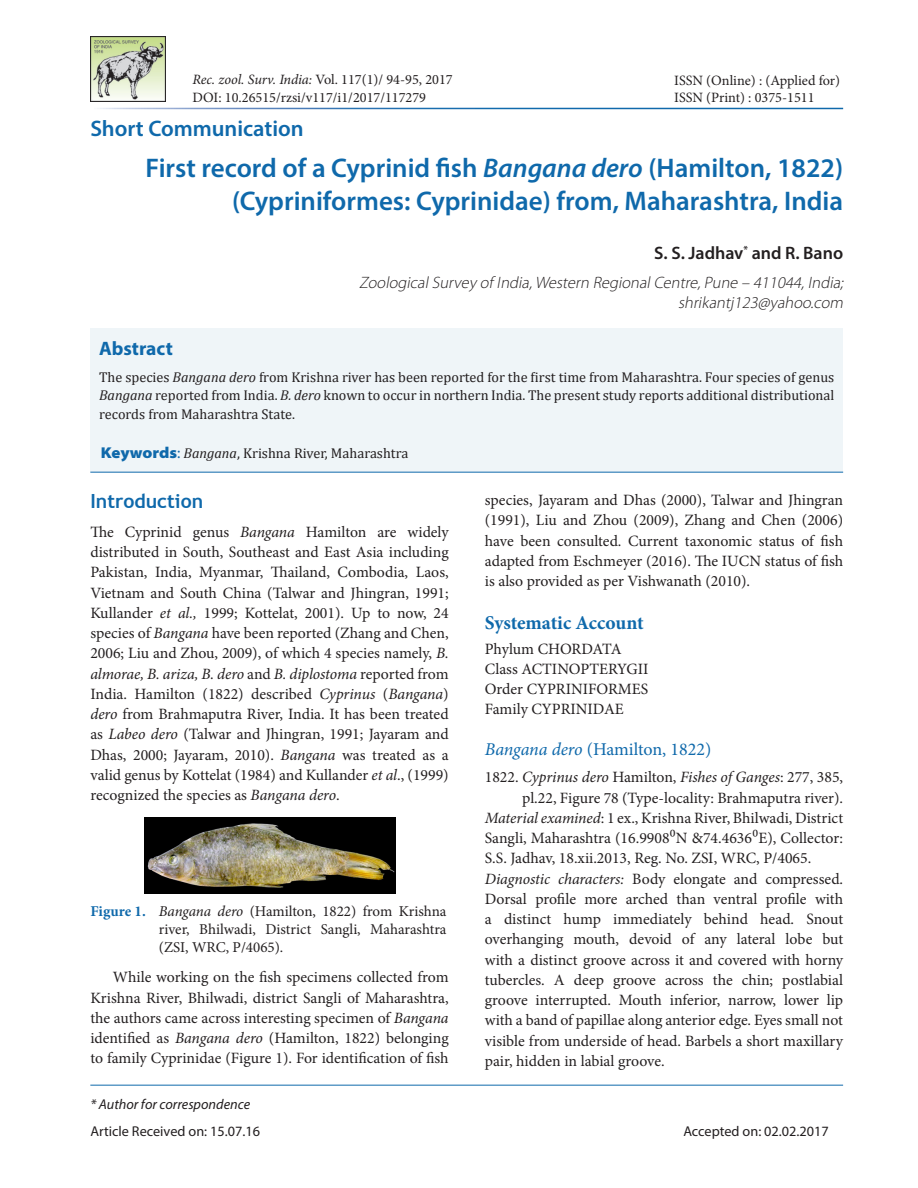
<style>
.page{position:relative;width:918px;height:1188px;background:#fff}
.page>*{position:absolute;margin:0;border:0;box-sizing:border-box;transform-origin:0 0}
.Heading{font:600 27px/33px "Myriad Pro";color:#0f69ab;text-align:right}
.Authors{font:600 22.5px "Myriad Pro";color:#0f69ab}
.Body_SubHead1{font:700 19.5px "Minion Pro";letter-spacing:-.005em;color:#0f69ab}
.Body_Head{font:700 19.5px "Trebuchet MS";color:#0f69ab}
.Abstract_Header{font:700 19.5px "Myriad Pro";color:#0f69ab}
.Body_SubHead2{font:18px "Minion Pro";letter-spacing:-.005em;color:#0f69ab}
.Authors-2{font:600 18px "Myriad Pro";color:#231f20}
.Author_Affiliations{font:italic 300 16.5px/19.8px "Myriad Pro";color:#231f20;text-align:right}
.Body_Text{font:15.75px/20.2px "Minion Pro";color:#231f20;text-align:justify}
.Body_Text_Ind_L{font:15.75px/20.2px "Minion Pro";color:#231f20;text-align:justify}
.t1{font:15px/18px "Minion Pro";color:#231f20;text-align:justify}
.Abstract_Body{font:14.25px/18.8px "Cambria";color:#231f20;text-align:justify}
.t2{font:14.25px/17.1px "Minion Pro";color:#231f20}
.t3{font:14.25px "Myriad Pro";color:#231f20}
.KeywordText{font:14.25px "Cambria";color:#231f20}
.t4{font:italic 14.25px "Myriad Pro";color:#231f20}
.s1{font-style:italic}
.s2{font-family:"Myriad Pro";font-weight:900;font-stretch:semi-expanded;font-size:15.75px;color:#0f69ab}
.s3{font-family:"Myriad Pro";font-size:15.75px;color:#0f69ab}
.s4{font-weight:700;color:#0f69ab}
.s5{font-family:"Cambria Math"}
</style>
<div class="page">
<hr style="left:90px;top:1085px;width:753px;height:1px;background:#0f69ab">
<img style="left:90px;top:36px;width:76px;height:65px">
<img style="left:144px;top:817px;width:251px;height:76px">
<div style="left:90px;top:329px;width:753px;height:143px;background:#eff5f8"></div>
<hr style="left:90px;top:472px;width:753px;height:1px;background:#0f69ab">
<p class="t2" style="left:192px;top:71px;width:262px"><span class="s1">Rec. zool. Surv. India:</span> Vol. 117(1)/ 94-95, 2017<br>DOI: 10.26515/rzsi/v117/i1/2017/117279</p>
<p class="t2" style="left:674px;top:72px;width:167px">ISSN (Online) : (Applied for)<br>ISSN (Print) : 0375-1511</p>
<p class="Authors" style="left:90px;top:114px;width:215px">Short Communication</p>
<p class="Heading" style="left:146px;top:151px;width:699px">First record of a Cyprinid fish <span class="s1">Bangana dero</span> (Hamilton, 1822) (Cypriniformes: Cyprinidae) from, Maharashtra, India</p>
<p class="Authors-2" style="left:654px;top:242px;width:190px">S. S. Jadhav<sup>*</sup> and R. Bano</p>
<p class="Author_Affiliations" style="left:359px;top:272px;width:489px">ZoologicalSurvey of India,Western RegionalCentre,Pune – 411044,India; shrikantj 123@yahoo.com</p>
<p class="Abstract_Header" style="left:99px;top:336px;width:75px">Abstract</p>
<p class="Abstract_Body" style="left:99px;top:367px;width:737px">The species <span class="s1">Bangana dero</span> from Krishna river has been reported for the first time from Maharashtra. Four species of genus <span class="s1">Bangana</span> reported from India. <span class="s1">B. dero</span> known to occur in northern India. The present study reports additional distributional records from Maharashtra State.</p>
<p class="KeywordText" style="left:101px;top:445px;width:309px"><span class="s2">Keywords</span><span class="s3">:</span> <span class="s1">Bangana</span>, Krishna River, Maharashtra</p>
<p class="Body_Head" style="left:90px;top:489px;width:114px">Introduction</p>
<p class="Body_Text" style="left:90px;top:522px;width:360px">The Cyprinid genus <span class="s1">Bangana</span> Hamilton are widely distributed in South, Southeast and East Asia including Pakistan, India, Myanmar, Thailand, Combodia, Laos, Vietnam and South China (Talwar and Jhingran, 1991; Kullander <span class="s1">et al.,</span> 1999; Kottelat, 2001). Up to now, 24 species of <span class="s1">Bangana</span> have been reported (Zhang and Chen, 2006; Liu and Zhou, 2009), of which 4 species namely, <span class="s1">B. almorae, B. ariza, B. dero</span> and <span class="s1">B. diplostoma</span> reported from India. Hamilton (1822) described <span class="s1">Cyprinus</span> (<span class="s1">Bangana</span>) <span class="s1">dero</span> from Brahmaputra River, India. It has been treated as <span class="s1">Labeo dero</span> (Talwar and Jhingran, 1991; Jayaram and Dhas, 2000; Jayaram, 2010). <span class="s1">Bangana</span> was treated as a valid genus by Kottelat (1984) and Kullander <span class="s1">et al</span>., (1999) recognized the species as <span class="s1">Bangana dero</span>.</p>
<p class="t1" style="left:159px;top:903px;width:289px;text-indent:-68px"><span class="s4">Figure 1.</span> <span class="s1">Bangana dero</span> (Hamilton, 1822) from Krishna river, Bhilwadi, District Sangli, Maharashtra (ZSI, WRC, P/4065).</p>
<p class="Body_Text_Ind_L" style="left:90px;top:967px;width:360px;text-indent:23px">While working on the fish specimens collected from Krishna River, Bhilwadi, district Sangli of Maharashtra, the authors came across interesting specimen of <span class="s1">Bangana </span>identified as <span class="s1">Bangana dero</span> (Hamilton, 1822) belonging to family Cyprinidae (Figure 1). For identification of fish</p>
<p class="Body_Text_Ind_L" style="left:485px;top:490px;width:360px">species, Jayaram and Dhas (2000), Talwar and Jhingran (1991), Liu and Zhou (2009), Zhang and Chen (2006) have been consulted. Current taxonomic status of fish adapted from Eschmeyer (2016). The IUCN status of fish is also provided as per Vishwanath (2010).</p>
<p class="Body_SubHead1" style="left:485px;top:609px;width:161px">Systematic Account</p>
<p class="Body_Text" style="left:485px;top:639px;width:138px">Phylum CHORDATA</p>
<p class="Body_Text" style="left:485px;top:659px;width:165px">Class ACTINOPTERYGII</p>
<p class="Body_Text" style="left:485px;top:679px;width:165px">Order CYPRINIFORMES</p>
<p class="Body_Text_Ind_L" style="left:485px;top:699px;width:140px">Family CYPRINIDAE</p>
<p class="Body_SubHead2" style="left:485px;top:737px;width:228px"><span class="s1">Bangana dero</span> (Hamilton, 1822)</p>
<p class="Body_Text" style="left:485px;top:767px;width:360px;text-align:right">1822. <span class="s1">Cyprinus dero</span> Hamilton, <span class="s1">Fishes of Ganges</span>: 277, 385, pl.22, Figure 78 (Type-locality: Brahmaputra river).</p>
<p class="Body_Text" style="left:485px;top:808px;width:360px"><span class="s1">Material examined</span>: 1 ex., Krishna River, Bhilwadi, District Sangli, Maharashtra (16.9908<span class="s5">⁰</span>N &amp;74.4636<span class="s5">⁰</span>E), Collector:<br>S.S. Jadhav, 18.xii.2013, Reg. No. ZSI, WRC, P/4065.</p>
<p class="Body_Text" style="left:485px;top:868px;width:360px"><span class="s1">Diagnostic characters:</span> Body elongate and compressed.<br>Dorsal profile more arched than ventral profile with a distinct hump immediately behind head. Snout overhanging mouth, devoid of any lateral lobe but with a distinct groove across it and covered with horny tubercles. A deep groove across the chin; postlabial groove interrupted. Mouth inferior, narrow, lower lip with a band of papillae along anterior edge. Eyes small not visible from underside of head. Barbels a short maxillary pair, hidden in labial groove.</p>
<p class="t4" style="left:90px;top:1095px;width:161px">* Author for correspondence</p>
<p class="t3" style="left:90px;top:1123px;width:171px">Article Received on: 15.07.16</p>
<p class="t3" style="left:683px;top:1123px;width:147px">Accepted on: 02.02.2017</p>
</div>
